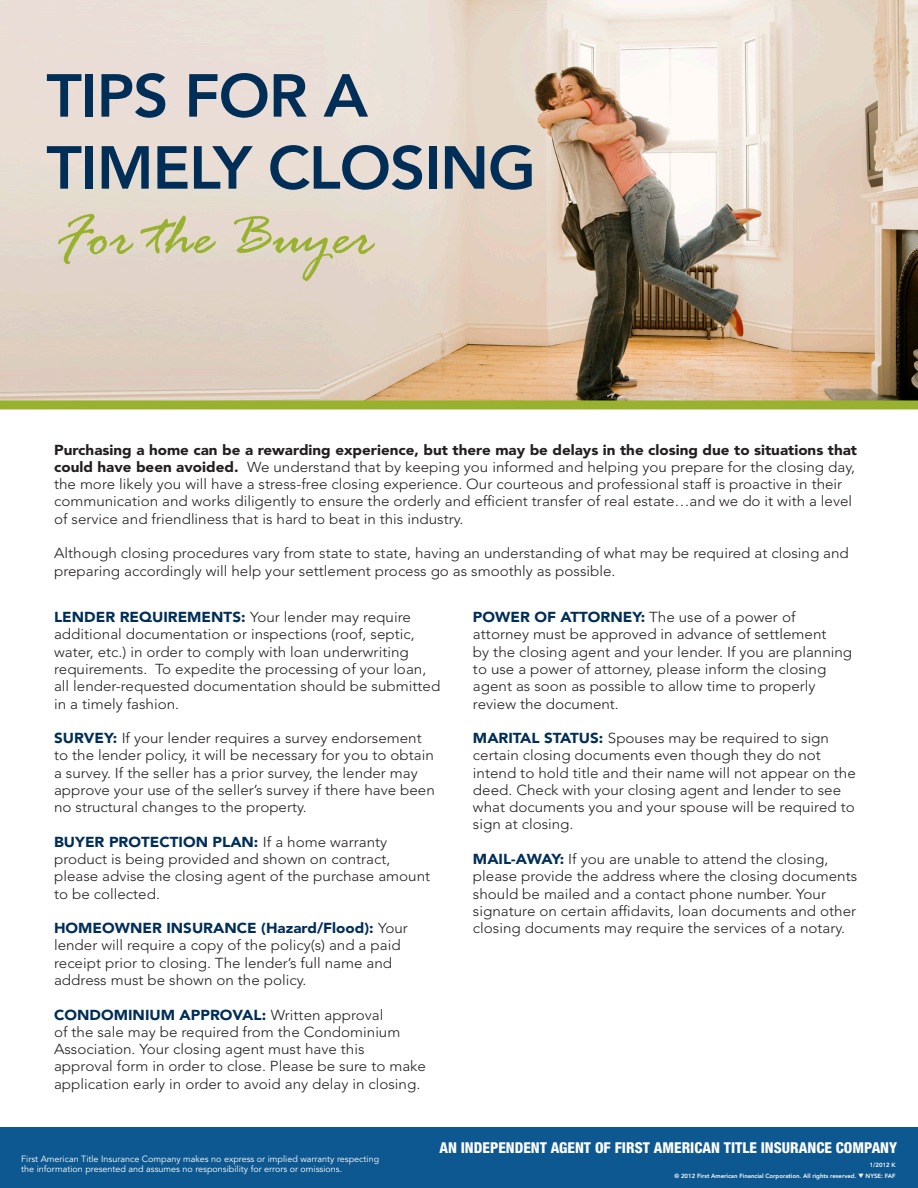
<style>
.page{position:relative;width:918px;height:1188px;background:#fff}
.page>*{position:absolute;margin:0;border:0;box-sizing:border-box;transform-origin:0 0}
.t1{font:italic 62.55px "Rage";color:#98b230}
.t2{font:800 60px "Avenir LT Std";letter-spacing:-.02em;color:#002e57}
.t3{font:800 condensed 15px "Helvetica Neue LT Std";color:#fff}
.t4{font:300 14.4px/17.2px "Avenir LT Std";color:#231f20;scale:1.06 1}
.t5{font:9px "Avenir LT Std";color:#fff}
.t6{font:800 6px "Avenir LT Std";color:#fff}
.s1{font-weight:900}
.s2{font-weight:900;color:#002e57}
</style>
<div class="page">
<img style="left:0;top:0;width:918px;height:400px">
<div style="left:0;top:400px;width:918px;height:9px;background:#98b230"></div>
<div style="left:0;top:1127px;width:918px;height:61px;background:#0d5890"></div>
<p class="t2" style="left:46px;top:60px;width:323px">TIPS FOR A</p>
<p class="t2" style="left:46px;top:132px;width:491px">TIMELY CLOSING</p>
<p class="t1" style="left:56px;top:203px;width:319px">For the Buyer</p>
<p class="t4" style="left:54px;top:441px;width:759px"><span class="s1">Purchasing a home can be a rewarding experience, but there may be delays in the closing due to situations that could have been avoided.</span> We understand that by keeping you informed and helping you prepare for the closing day, the more likely you will have a stress-free closing experience. Our courteous and professional staff is proactive in their communication and works diligently to ensure the orderly and efficient transfer of real estate…and we do it with a level of service and friendliness that is hard to beat in this industry.</p>
<p class="t4" style="left:54px;top:545px;width:751px">Although closing procedures vary from state to state, having an understanding of what may be required at closing and preparing accordingly will help your settlement process go as smoothly as possible.</p>
<p class="t4" style="left:54px;top:609px;width:366px"><span class="s2">LENDER REQUIREMENTS:</span> Your lender may require additional documentation or inspections (roof, septic, water, etc.) in order to comply with loan underwriting requirements. To expedite the processing of your loan, all lender-requested documentation should be submitted in a timely fashion.</p>
<p class="t4" style="left:54px;top:730px;width:361px"><span class="s2">SURVEY:</span> If your lender requires a survey endorsement to the lender policy, it will be necessary for you to obtain a survey. If the seller has a prior survey, the lender may approve your use of the seller’s survey if there have been no structural changes to the property.</p>
<p class="t4" style="left:54px;top:833px;width:356px"><span class="s2">BUYER PROTECTION PLAN:</span> If a home warranty product is being provided and shown on contract, please advise the closing agent of the purchase amount to be collected.</p>
<p class="t4" style="left:54px;top:920px;width:335px"><span class="s2">HOMEOWNER INSURANCE (Hazard/Flood):</span> Your lender will require a copy of the policy(s) and a paid receipt prior to closing. The lender’s full name and address must be shown on the policy.</p>
<p class="t4" style="left:54px;top:1006px;width:352px"><span class="s2">CONDOMINIUM APPROVAL:</span> Written approval<br>of the sale may be required from the Condominium Association. Your closing agent must have this approval form in order to close. Please be sure to make application early in order to avoid any delay in closing.</p>
<p class="t4" style="left:473px;top:609px;width:359px"><span class="s2">POWER OF ATTORNEY:</span> The use of a power of attorney must be approved in advance of settlement<br>by the closing agent and your lender. If you are planning to use a power of attorney, please inform the closing agent as soon as possible to allow time to properly review the document.</p>
<p class="t4" style="left:473px;top:730px;width:363px"><span class="s2">MARITAL STATUS:</span> Spouses may be required to sign certain closing documents even though they do not intend to hold title and their name will not appear on the deed. Check with your closing agent and lender to see what documents you and your spouse will be required to sign at closing.</p>
<p class="t4" style="left:473px;top:850px;width:364px"><span class="s2">MAIL-AWAY:</span> If you are unable to attend the closing, please provide the address where the closing documents should be mailed and a contact phone number. Your signature on certain affidavits, loan documents and other closing documents may require the services of a notary.</p>
<p class="t3" style="left:439px;top:1138px;width:459px">AN INDEPENDENT AGENT OF FIRST AMERICAN TITLE INSURANCE COMPANY</p>
<p class="t5" style="left:21px;top:1154px;width:359px">First American Title Insurance Company makes no express or implied warranty respecting</p>
<p class="t5" style="left:21px;top:1164px;width:322px">the information presented and assumes no responsibility for errors or omissions.</p>
<p class="t6" style="left:870px;top:1162px;width:27px">1/2012 K</p>
<p class="t6" style="left:674px;top:1172px;width:223px">© 2012 First American Financial Corporation. All rights reserved. ❑ NYSE: FAF</p>
</div>
